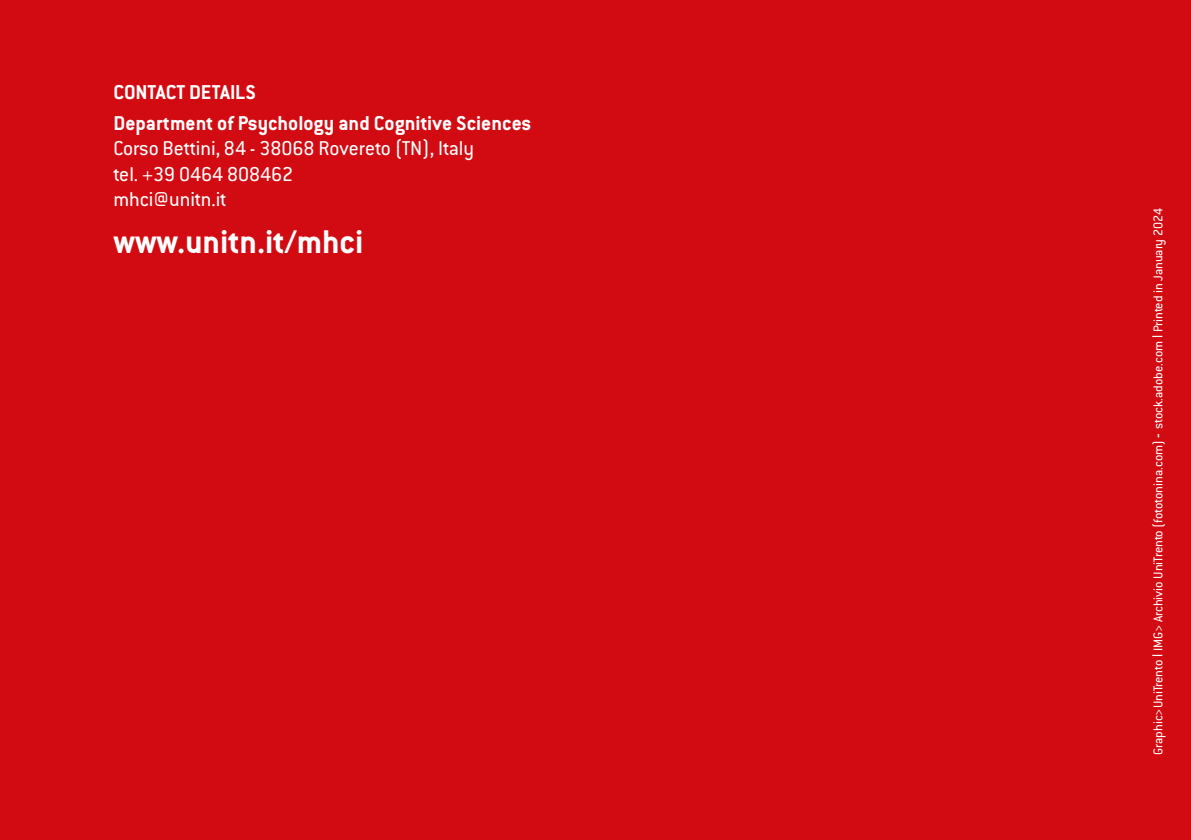
<style>
.page{position:relative;width:1191px;height:840px;background:#fff}
.page>*{position:absolute;margin:0;border:0;box-sizing:border-box;transform-origin:0 0}
.t1{font:700 36px "Conduit ITC";color:#fff}
.normal_non_giustific{font:22px/25.2px "Conduit ITC";color:#fff}
.t2{font:700 22px "Conduit ITC";color:#fff}
.t3{font:14px "Conduit ITC";color:#fff}
.s1{font-weight:700}
.s2{font-family:"Helvetica"}
</style>
<div class="page">
<div style="left:0;top:0;width:1191px;height:839px;background:#d20a11"></div>
<p class="t2" style="left:113px;top:79px;width:144px">CONTACT DETAILS</p>
<p class="normal_non_giustific" style="left:113px;top:110px;width:419px"><span class="s1">Department of Psychology and Cognitive Sciences<br></span>Corso Bettini, 84 - 38068 Rovereto (TN), Italy<br>tel. +39 0464 808462<br>mhci@unitn.it</p>
<p class="t1" style="left:113px;top:220px;width:251px">www.unitn.it/mhci</p>
<p class="t3" style="left:1149px;top:754px;width:547px;rotate:-90deg">Graphic&gt;UniTrento <span class="s2">|</span> IMG&gt; Archivio UniTrento (fototonina.com) <span class="s2">-</span> stock.adobe.com <span class="s2">|</span> Printed in January 2024</p>
</div>
